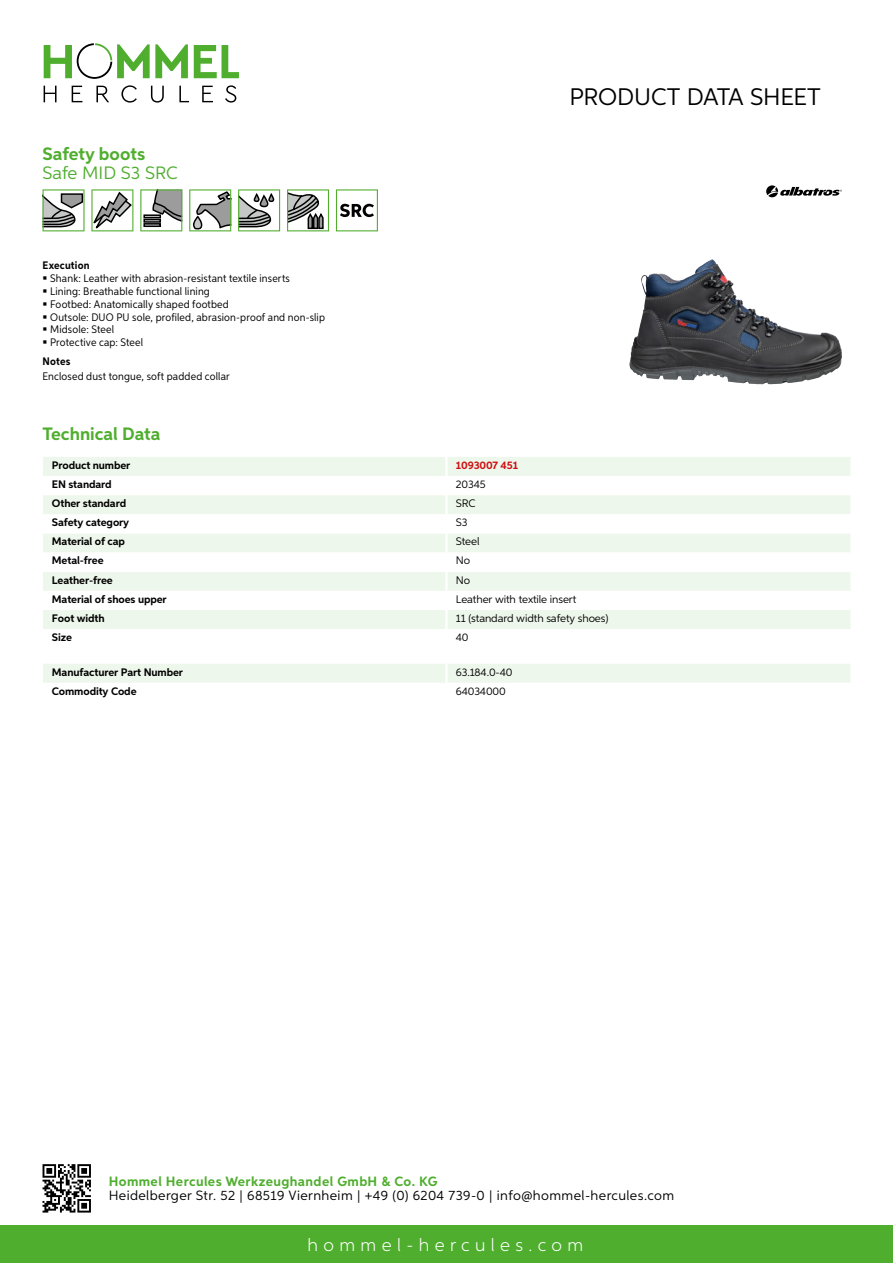
<style>
.page{position:relative;width:893px;height:1263px;background:#fff}
.page>*{position:absolute;margin:0;border:0;box-sizing:border-box;transform-origin:0 0}
.t1{font:24px "Aspira";letter-spacing:-.01em;color:#000}
.t2{font:700 18px "Aspira";color:#50ae2f}
.t3{font:300 18px "Aspira";letter-spacing:.3em;color:#fff}
.t4{font:18px "Aspira";color:#50ae2f}
.t5{font:13.5px "Aspira";letter-spacing:.03em;color:#000}
.t6{font:700 13.5px "Aspira";letter-spacing:.03em;color:#50ae2f}
.t7{font:10.95px/12.8px "Aspira Nar";letter-spacing:.015em;color:#000}
.t8{font:700 10.95px "Aspira";letter-spacing:-.01em;color:#000}
.t9{font:10.95px "Aspira";letter-spacing:-.01em;color:#000}
.t10{font:700 10.95px "Aspira Nar";letter-spacing:.015em;color:#000}
.t11{font:700 10.95px "Aspira";letter-spacing:-.01em;color:#cd1013}
</style>
<div class="page">
<div style="left:0;top:1226px;width:893px;height:37px;background:#50ae2f"></div>
<svg style="left:43px;top:1164px;width:48px;height:48px"></svg>
<svg style="left:194px;top:45px;width:45px;height:33px"></svg>
<svg style="left:44px;top:43px;width:144px;height:36px"></svg>
<svg style="left:44px;top:86px;width:13px;height:16px"></svg>
<svg style="left:72px;top:86px;width:10px;height:16px"></svg>
<svg style="left:96px;top:86px;width:13px;height:16px"></svg>
<svg style="left:121px;top:85px;width:16px;height:18px"></svg>
<svg style="left:151px;top:86px;width:13px;height:17px"></svg>
<svg style="left:179px;top:86px;width:10px;height:16px"></svg>
<svg style="left:202px;top:86px;width:11px;height:16px"></svg>
<svg style="left:225px;top:85px;width:11px;height:18px"></svg>
<div style="left:43px;top:457px;width:807px;height:19px;background:#eef7eb"></div>
<svg style="left:43px;top:495px;width:807px;height:134px;fill:#eef7eb"></svg>
<hr style="left:445px;top:457px;width:3px;height:19px;background:#fff">
<hr style="left:445px;top:495px;width:3px;height:19px;background:#fff">
<hr style="left:445px;top:514px;width:3px;height:19px;background:#fff">
<hr style="left:445px;top:533px;width:3px;height:20px;background:#fff">
<hr style="left:445px;top:553px;width:3px;height:19px;background:#fff">
<hr style="left:445px;top:572px;width:3px;height:19px;background:#fff">
<hr style="left:445px;top:591px;width:3px;height:19px;background:#fff">
<hr style="left:445px;top:610px;width:3px;height:19px;background:#fff">
<div style="left:43px;top:664px;width:807px;height:19px;background:#eef7eb"></div>
<svg style="left:43px;top:189px;width:90px;height:42px"></svg>
<svg style="left:140px;top:189px;width:42px;height:42px"></svg>
<svg style="left:189px;top:189px;width:42px;height:42px"></svg>
<svg style="left:238px;top:189px;width:42px;height:42px"></svg>
<svg style="left:287px;top:189px;width:42px;height:42px"></svg>
<svg style="left:336px;top:189px;width:42px;height:42px"></svg>
<img style="left:629px;top:259px;width:83px;height:121px">
<svg style="left:766px;top:185px;width:76px;height:12px"></svg>
<h2 class="t2" style="left:43px;top:142px;width:104px">Safety boots</h2>
<h2 class="t4" style="left:43px;top:162px;width:124px">Safe MID S3 SRC</h2>
<p class="t10" style="left:43px;top:259px;width:49px">Execution</p>
<p class="t7" style="left:50px;top:272px;width:276px">Shank: Leather with abrasion-resistant textile inserts<br>Lining: Breathable functional lining<br>Footbed: Anatomically shaped footbed<br>Outsole: DUO PU sole, profiled, abrasion-proof and non-slip Midsole: Steel<br>Protective cap: Steel</p>
<p class="t10" style="left:43px;top:355px;width:29px">Notes</p>
<p class="t7" style="left:43px;top:370px;width:189px">Enclosed dust tongue, soft padded collar</p>
<h1 class="t1" style="left:569px;top:82px;width:253px">Product data sh eet</h1>
<h2 class="t2" style="left:43px;top:423px;width:120px">Technical Data</h2>
<p class="t8" style="left:52px;top:458px;width:80px">Product number</p>
<p class="t11" style="left:456px;top:458px;width:64px">1093007 451</p>
<p class="t8" style="left:52px;top:477px;width:61px">EN standard</p>
<p class="t9" style="left:456px;top:477px;width:31px">20345</p>
<p class="t8" style="left:52px;top:497px;width:76px">Other standard</p>
<p class="t9" style="left:456px;top:497px;width:14px">SRC</p>
<p class="t8" style="left:52px;top:516px;width:79px">Safety category</p>
<p class="t9" style="left:456px;top:516px;width:13px">S3</p>
<p class="t8" style="left:52px;top:535px;width:75px">Material of cap</p>
<p class="t9" style="left:456px;top:535px;width:25px">Steel</p>
<p class="t8" style="left:52px;top:554px;width:53px">Metal-free</p>
<p class="t9" style="left:456px;top:554px;width:16px">No</p>
<p class="t8" style="left:52px;top:573px;width:62px">Leather-free</p>
<p class="t9" style="left:456px;top:573px;width:16px">No</p>
<p class="t8" style="left:52px;top:592px;width:116px">Material of shoes upper</p>
<p class="t9" style="left:456px;top:592px;width:122px">Leather with textile insert</p>
<p class="t8" style="left:52px;top:611px;width:54px">Foot width</p>
<p class="t9" style="left:456px;top:611px;width:154px">11 (standard width safety shoes)</p>
<p class="t8" style="left:52px;top:630px;width:22px">Size</p>
<p class="t9" style="left:456px;top:631px;width:14px">40</p>
<p class="t8" style="left:52px;top:665px;width:133px">Manufacturer Part Number</p>
<p class="t9" style="left:456px;top:665px;width:58px">63.184.0-40</p>
<p class="t8" style="left:52px;top:684px;width:86px">Commodity Code</p>
<p class="t9" style="left:456px;top:684px;width:52px">64034000</p>
<p class="t6" style="left:109px;top:1172px;width:330px">Hommel Hercules Werkzeughandel GmbH &amp; Co. KG</p>
<p class="t5" style="left:109px;top:1187px;width:567px">Heidelberger Str. 52 | 68519 Viernheim | +49 (0) 6204 739-0 | info@hommel-hercules.com</p>
<h2 class="t3" style="left:307px;top:1234px;width:277px">hommel-hercules.com</h2>
</div>
